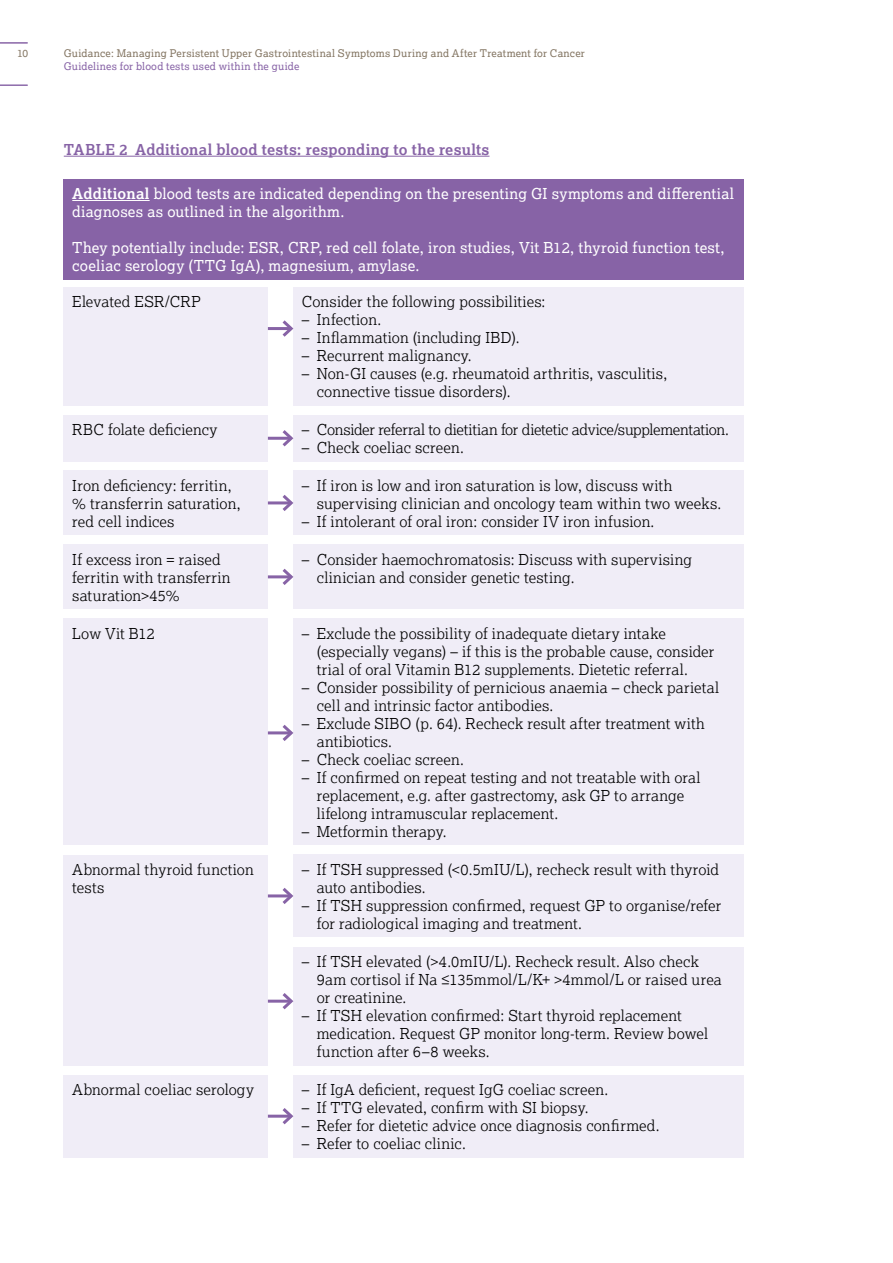
<style>
.page{position:relative;width:893px;height:1263px;background:#fff}
.page>*{position:absolute;margin:0;border:0;box-sizing:border-box;transform-origin:0 0}
.t1{font:300 15px/18px "Lexia";letter-spacing:.01em;color:#000}
.t2{font:15px/18px "Lexia";letter-spacing:.01em;color:#fff}
.t3{font:300 15px "Lexia";letter-spacing:-.02em;color:#000}
.t4{font:700 15px "Lexia";letter-spacing:.015em;color:#8763a6}
.t5{font:10.5px "Lexia";letter-spacing:.02em;color:#837562}
.t6{font:10.5px "Lexia";letter-spacing:.025em;color:#8763a6}
.s1{font-weight:700}
</style>
<div class="page">
<div style="left:64px;top:179px;width:680px;height:100px;background:#8763a6"></div>
<hr style="left:72px;top:200px;width:78px;height:1px;background:#fff">
<div style="left:64px;top:287px;width:204px;height:119px;background:#f0edf7"></div>
<div style="left:64px;top:415px;width:204px;height:46px;background:#f0edf7"></div>
<div style="left:64px;top:471px;width:204px;height:64px;background:#f0edf7"></div>
<div style="left:64px;top:545px;width:204px;height:64px;background:#f0edf7"></div>
<div style="left:64px;top:619px;width:204px;height:226px;background:#f0edf7"></div>
<div style="left:64px;top:855px;width:204px;height:210px;background:#f0edf7"></div>
<div style="left:64px;top:1075px;width:204px;height:82px;background:#f0edf7"></div>
<div style="left:293px;top:287px;width:451px;height:119px;background:#f0edf7"></div>
<div style="left:293px;top:415px;width:451px;height:46px;background:#f0edf7"></div>
<div style="left:293px;top:471px;width:451px;height:64px;background:#f0edf7"></div>
<div style="left:293px;top:545px;width:451px;height:64px;background:#f0edf7"></div>
<div style="left:293px;top:619px;width:451px;height:226px;background:#f0edf7"></div>
<div style="left:293px;top:855px;width:451px;height:82px;background:#f0edf7"></div>
<div style="left:293px;top:947px;width:451px;height:118px;background:#f0edf7"></div>
<div style="left:293px;top:1075px;width:451px;height:82px;background:#f0edf7"></div>
<hr style="left:268px;top:327px;width:23px;height:3px;background:#8763a6">
<svg style="left:282px;top:320px;width:12px;height:17px"></svg>
<hr style="left:268px;top:437px;width:23px;height:3px;background:#8763a6">
<svg style="left:279px;top:430px;width:15px;height:17px"></svg>
<hr style="left:268px;top:575px;width:23px;height:3px;background:#8763a6">
<svg style="left:279px;top:568px;width:15px;height:17px"></svg>
<hr style="left:268px;top:731px;width:23px;height:3px;background:#8763a6">
<svg style="left:279px;top:724px;width:15px;height:17px"></svg>
<hr style="left:268px;top:1000px;width:23px;height:3px;background:#8763a6">
<svg style="left:279px;top:993px;width:15px;height:17px"></svg>
<hr style="left:268px;top:894px;width:23px;height:3px;background:#8763a6">
<svg style="left:279px;top:888px;width:15px;height:16px"></svg>
<hr style="left:268px;top:1115px;width:23px;height:3px;background:#8763a6">
<svg style="left:279px;top:1108px;width:15px;height:17px"></svg>
<hr style="left:268px;top:501px;width:23px;height:3px;background:#8763a6">
<svg style="left:279px;top:495px;width:15px;height:16px"></svg>
<hr style="left:64px;top:156px;width:425px;height:1px;background:#8763a6">
<svg style="left:0;top:43px;width:28px;height:1px"></svg>
<svg style="left:0;top:85px;width:28px;height:1px"></svg>
<p class="t5" style="left:17px;top:46px;width:13px">10</p>
<p class="t5" style="left:64px;top:46px;width:523px">Guidance: Managing Persistent Upper Gastrointestinal Symptoms During and After Treatment for Cancer</p>
<p class="t6" style="left:64px;top:60px;width:237px">Guidelines for blood tests used within the guide</p>
<p class="t4" style="left:64px;top:140px;width:427px">TABLE 2 Additional blood tests: responding to the results</p>
<p class="t2" style="left:72px;top:184px;width:663px"><span class="s1">Additional</span> blood tests are indicated depending on the presenting GI symptoms and differential diagnoses as outlined in the algorithm.</p>
<p class="t2" style="left:72px;top:238px;width:654px">They potentially include: ESR, CRP, red cell folate, iron studies, Vit B12, thyroid function test, coeliac serology (TTG IgA), magnesium, amylase.</p>
<p class="t1" style="left:72px;top:292px;width:130px">Elevated ESR/CRP</p>
<p class="t1" style="left:302px;top:292px;width:245px">Consider the following possibilities:</p>
<p class="t1" style="left:302px;top:310px;width:81px">– Infection.</p>
<p class="t1" style="left:302px;top:328px;width:219px">– Inflammation (including IBD).</p>
<p class="t1" style="left:302px;top:346px;width:171px">– Recurrent malignancy.</p>
<p class="t1" style="left:317px;top:364px;width:352px;text-indent:-15px">– Non-GI causes (e.g. rheumatoid arthritis, vasculitis, connective tissue disorders).</p>
<p class="t3" style="left:302px;top:420px;width:429px">– Consider referral to dietitian for dietetic advice/supplementation.</p>
<p class="t1" style="left:302px;top:438px;width:163px">– Check coeliac screen.</p>
<p class="t1" style="left:317px;top:476px;width:406px;text-indent:-15px">– If iron is low and iron saturation is low, discuss with supervising clinician and oncology team within two weeks.</p>
<p class="t1" style="left:302px;top:512px;width:354px">– If intolerant of oral iron: consider IV iron infusion.</p>
<p class="t1" style="left:317px;top:550px;width:377px;text-indent:-15px">– Consider haemochromatosis: Discuss with supervising clinician and consider genetic testing.</p>
<p class="t1" style="left:72px;top:420px;width:147px">RBC folate deficiency</p>
<p class="t1" style="left:72px;top:476px;width:170px">Iron deficiency: ferritin, % transferrin saturation, red cell indices</p>
<p class="t1" style="left:72px;top:550px;width:160px">If excess iron = raised ferritin with transferrin saturation&gt;45%</p>
<p class="t1" style="left:72px;top:624px;width:84px">Low Vit B12</p>
<p class="t1" style="left:317px;top:624px;width:399px;text-indent:-15px">– Exclude the possibility of inadequate dietary intake (especially vegans) – if this is the probable cause, consider trial of oral Vitamin B12 supplements. Dietetic referral.</p>
<p class="t1" style="left:317px;top:678px;width:404px;text-indent:-15px">– Consider possibility of pernicious anaemia – check parietal cell and intrinsic factor antibodies.</p>
<p class="t1" style="left:317px;top:714px;width:390px;text-indent:-15px">– Exclude SIBO (p. 64). Recheck result after treatment with antibiotics.</p>
<p class="t1" style="left:302px;top:750px;width:163px">– Check coeliac screen.</p>
<p class="t1" style="left:317px;top:768px;width:385px;text-indent:-15px">– If confirmed on repeat testing and not treatable with oral replacement, e.g. after gastrectomy, ask GP to arrange lifelong intramuscular replacement.</p>
<p class="t1" style="left:302px;top:822px;width:146px">– Metformin therapy.</p>
<p class="t1" style="left:317px;top:860px;width:404px;text-indent:-15px">– If TSH suppressed (&lt;0.5mIU/L), recheck result with thyroid auto antibodies.</p>
<p class="t1" style="left:317px;top:896px;width:406px;text-indent:-15px">– If TSH suppression confirmed, request GP to organise/refer for radiological imaging and treatment.</p>
<p class="t1" style="left:317px;top:952px;width:406px;text-indent:-15px">– If TSH elevated (&gt;4.0mIU/L). Recheck result. Also check<br>9am cortisol if Na ≤135mmol/L/K+ &gt;4mmol/L or raised urea or creatinine.</p>
<p class="t1" style="left:317px;top:1006px;width:393px;text-indent:-15px">– If TSH elevation confirmed: Start thyroid replacement medication. Request GP monitor long-term. Review bowel function after 6–8 weeks.</p>
<p class="t1" style="left:302px;top:1080px;width:308px">– If IgA deficient, request IgG coeliac screen.</p>
<p class="t1" style="left:302px;top:1098px;width:288px">– If TTG elevated, confirm with SI biopsy.</p>
<p class="t1" style="left:302px;top:1116px;width:359px">– Refer for dietetic advice once diagnosis confirmed.</p>
<p class="t1" style="left:302px;top:1134px;width:165px">– Refer to coeliac clinic.</p>
<p class="t1" style="left:72px;top:860px;width:183px">Abnormal thyroid function tests</p>
<p class="t1" style="left:72px;top:1080px;width:183px">Abnormal coeliac serology</p>
</div>
